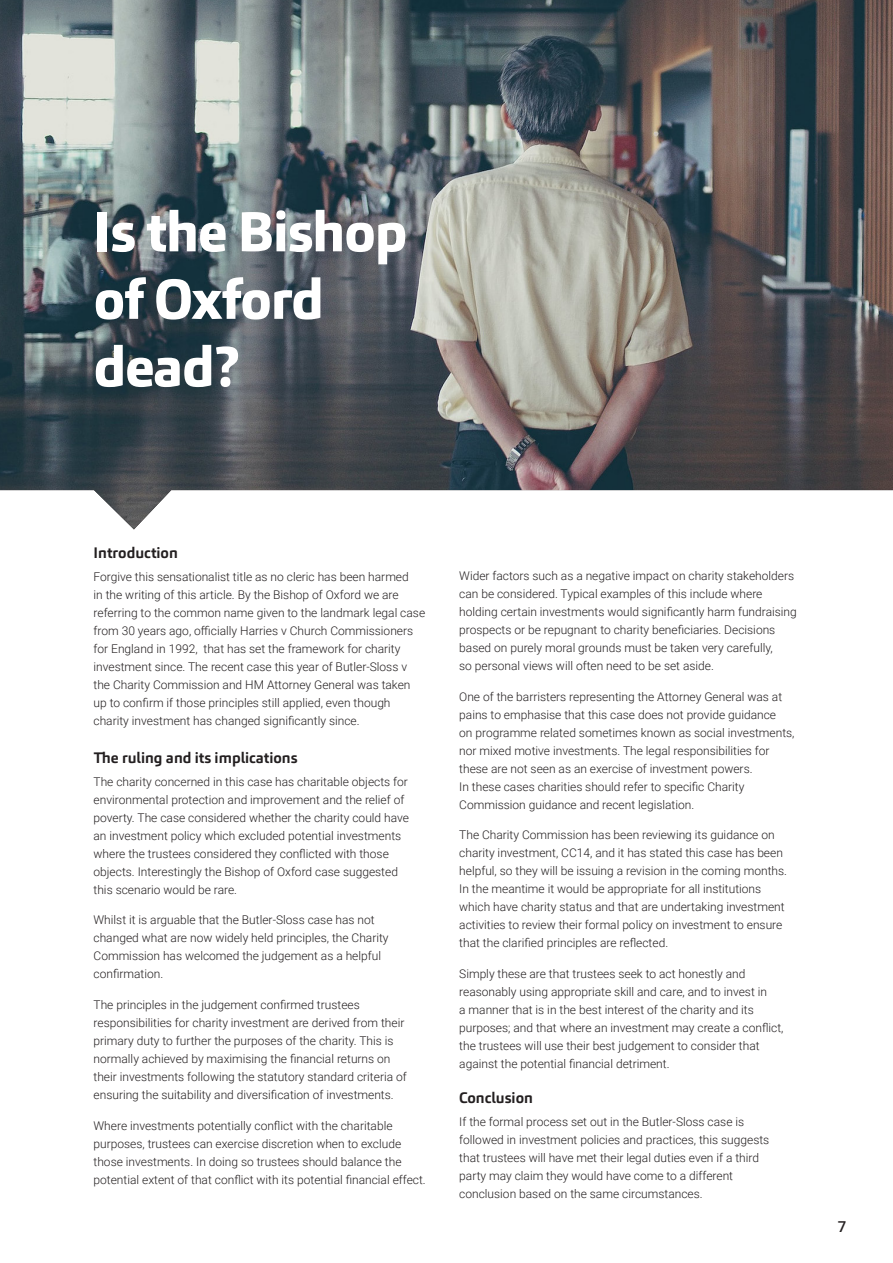
<style>
.page{position:relative;width:893px;height:1263px;background:#fff}
.page>*{position:absolute;margin:0;border:0;box-sizing:border-box;transform-origin:0 0}
.t1{font:800 55.5px/67.5px "Carnac";letter-spacing:-.02em;color:#fff}
.t2{font:700 15px "Carnac";color:#231f20}
.t3{font:500 15px "Roboto";color:#231f20}
.t4{font:300 12px/18px "Roboto";color:#231f20}
</style>
<div class="page">
<img style="left:0;top:0;width:893px;height:529px">
<p class="t1" style="left:94px;top:198px;width:315px">Is the Bishop of Oxford dead?</p>
<p class="t2" style="left:94px;top:544px;width:86px">Introduction</p>
<p class="t4" style="left:94px;top:567px;width:333px">Forgive this sensationalist title as no cleric has been harmed<br>in the writing of this article. By the Bishop of Oxford we are referring to the common name given to the landmark legal case from 30 years ago, officially Harries v Church Commissioners for England in 1992, that has set the framework for charity investment since. The recent case this year of Butler-Sloss v the Charity Commission and HM Attorney General was taken up to confirm if those principles still applied, even though charity investment has changed significantly since.</p>
<p class="t2" style="left:94px;top:748px;width:206px">The ruling and its implications</p>
<p class="t4" style="left:94px;top:772px;width:317px">The charity concerned in this case has charitable objects for environmental protection and improvement and the relief of poverty. The case considered whether the charity could have an investment policy which excluded potential investments where the trustees considered they conflicted with those objects. Interestingly the Bishop of Oxford case suggested this scenario would be rare.</p>
<p class="t4" style="left:94px;top:911px;width:297px">Whilst it is arguable that the Butler-Sloss case has not changed what are now widely held principles, the Charity Commission has welcomed the judgement as a helpful confirmation.</p>
<p class="t4" style="left:94px;top:995px;width:315px">The principles in the judgement confirmed trustees responsibilities for charity investment are derived from their primary duty to further the purposes of the charity. This is normally achieved by maximising the financial returns on their investments following the statutory standard criteria of ensuring the suitability and diversification of investments.</p>
<p class="t4" style="left:94px;top:1116px;width:334px">Where investments potentially conflict with the charitable purposes, trustees can exercise discretion when to exclude those investments. In doing so trustees should balance the potential extent of that conflict with its potential financial effect.</p>
<p class="t4" style="left:459px;top:566px;width:339px">Wider factors such as a negative impact on charity stakeholders can be considered. Typical examples of this include where holding certain investments would significantly harm fundraising prospects or be repugnant to charity beneficiaries. Decisions based on purely moral grounds must be taken very carefully,<br>so personal views will often need to be set aside.</p>
<p class="t4" style="left:459px;top:687px;width:337px">One of the barristers representing the Attorney General was at pains to emphasise that this case does not provide guidance<br>on programme related sometimes known as social investments, nor mixed motive investments. The legal responsibilities for these are not seen as an exercise of investment powers.<br>In these cases charities should refer to specific Charity Commission guidance and recent legislation.</p>
<p class="t4" style="left:459px;top:826px;width:329px">The Charity Commission has been reviewing its guidance on charity investment, CC14, and it has stated this case has been helpful, so they will be issuing a revision in the coming months.<br>In the meantime it would be appropriate for all institutions which have charity status and that are undertaking investment activities to review their formal policy on investment to ensure that the clarified principles are reflected.</p>
<p class="t4" style="left:459px;top:964px;width:326px">Simply these are that trustees seek to act honestly and reasonably using appropriate skill and care, and to invest in<br>a manner that is in the best interest of the charity and its purposes; and that where an investment may create a conflict, the trustees will use their best judgement to consider that against the potential financial detriment.</p>
<p class="t2" style="left:459px;top:1088px;width:75px">Conclusion</p>
<p class="t4" style="left:459px;top:1112px;width:312px">If the formal process set out in the Butler-Sloss case is followed in investment policies and practices, this suggests that trustees will have met their legal duties even if a third party may claim they would have come to a different conclusion based on the same circumstances.</p>
<p class="t3" style="left:838px;top:1216px;width:10px">7</p>
</div>
